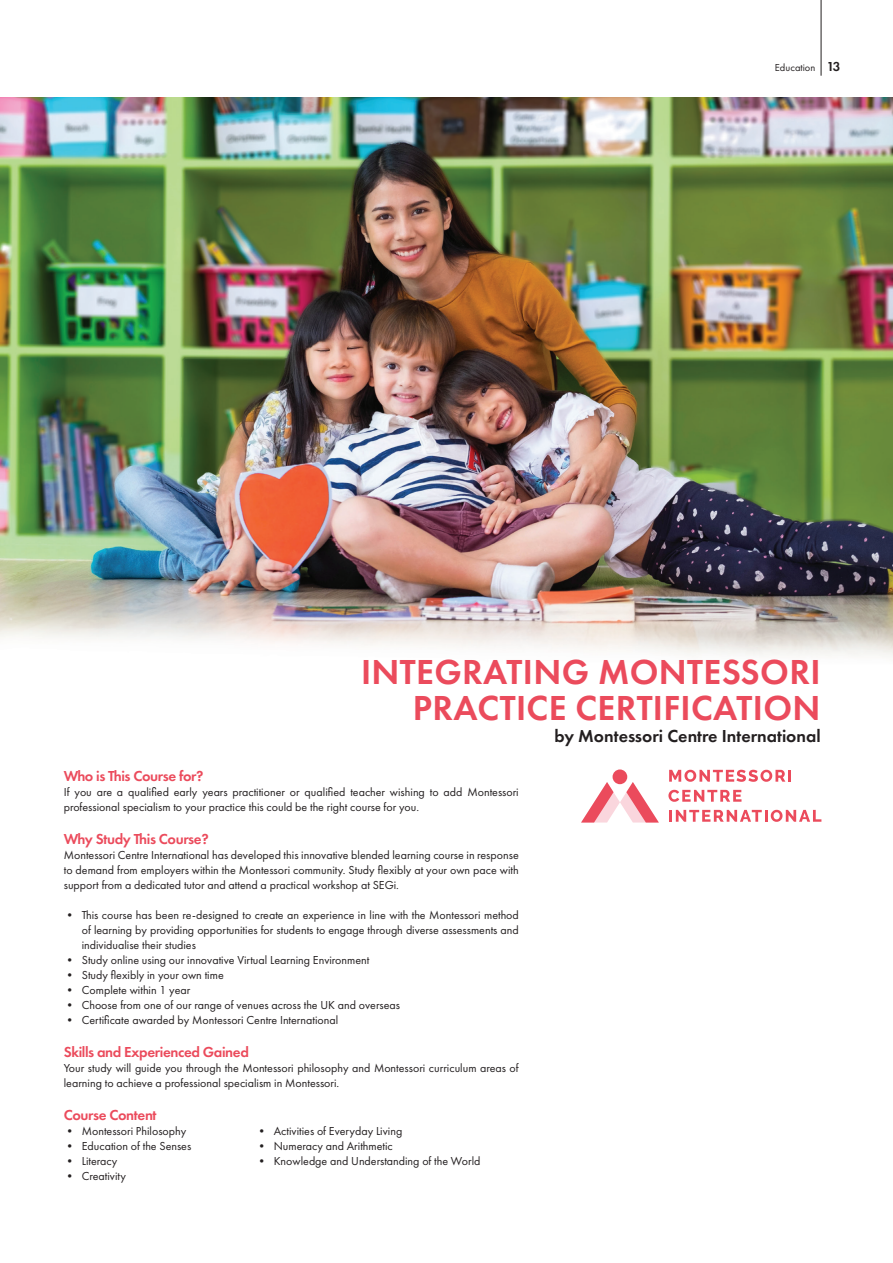
<style>
.page{position:relative;width:893px;height:1263px;background:#fff}
.page>*{position:absolute;margin:0;border:0;box-sizing:border-box;transform-origin:0 0}
.t1{font:600 36px "Futura PT";letter-spacing:.01em;color:#eb4b5c}
.t2{font:600 18px "Futura PT";color:#231f20}
.t3{font:600 15px "Futura PT";letter-spacing:-.025em;color:#eb4b5c}
.t4{font:12px/15px "Futura PT";color:#231f20}
.t5{font:10.5px "Futura PT";color:#231f20}
.s1{font-weight:600;font-size:13.5px}
.s2{font-weight:700}
</style>
<div class="page">
<hr style="left:821px;top:0;width:1px;height:76px;background:#231f20">
<img style="left:0;top:98px;width:893px;height:558px">
<div style="left:613px;top:769px;width:14px;height:15px;background:#eb4b5c;border-radius:50%"></div>
<svg style="left:581px;top:782px;width:78px;height:40px"></svg>
<svg style="left:669px;top:770px;width:122px;height:12px"></svg>
<svg style="left:668px;top:790px;width:73px;height:12px"></svg>
<svg style="left:669px;top:810px;width:152px;height:12px"></svg>
<p class="t5" style="left:775px;top:61px;width:67px">Education <span class="s1">13</span></p>
<p class="t1" style="left:361px;top:650px;width:461px">INTEGRATING MONTESSORI</p>
<p class="t1" style="left:413px;top:686px;width:409px">PRACTICE CERTIFICATION</p>
<p class="t2" style="left:554px;top:725px;width:268px">by Montessori Centre International</p>
<p class="t3" style="left:64px;top:766px;width:141px">Who is This Course for?</p>
<p class="t4" style="left:64px;top:784px;width:456px">If you are a qualified early years practitioner or qualified teacher wishing to add Montessori professional specialism to your practice this could be the right course for you.</p>
<p class="t3" style="left:64px;top:829px;width:146px">Why Study This Course?</p>
<p class="t4" style="left:64px;top:847px;width:457px;text-align:justify">Montessori Centre International has developed this innovative blended learning course in response to demand from employers within the Montessori community. Study flexibly at your own pace with support from a dedicated tutor and attend a practical workshop at SEGi.</p>
<p class="t4" style="left:82px;top:907px;width:438px;text-align:justify;text-indent:-18px"><span class="s2">•</span> This course has been re-designed to create an experience in line with the Montessori method of learning by providing opportunities for students to engage through diverse assessments and individualise their studies</p>
<p class="t4" style="left:64px;top:952px;width:307px"><span class="s2">•</span> Study online using our innovative Virtual Learning Environment</p>
<p class="t4" style="left:64px;top:967px;width:162px"><span class="s2">•</span> Study flexibly in your own time</p>
<p class="t4" style="left:64px;top:982px;width:128px"><span class="s2">•</span> Complete within 1 year</p>
<p class="t4" style="left:64px;top:997px;width:338px"><span class="s2">•</span> Choose from one of our range of venues across the UK and overseas</p>
<p class="t4" style="left:64px;top:1012px;width:276px"><span class="s2">•</span> Certificate awarded by Montessori Centre International</p>
<p class="t3" style="left:64px;top:1042px;width:187px">Skills and Experienced Gained</p>
<p class="t4" style="left:64px;top:1060px;width:456px">Your study will guide you through the Montessori philosophy and Montessori curriculum areas of learning to achieve a professional specialism in Montessori.</p>
<p class="t3" style="left:64px;top:1105px;width:94px">Course Content</p>
<p class="t4" style="left:64px;top:1123px;width:124px">• Montessori Philosophy</p>
<p class="t4" style="left:256px;top:1123px;width:148px">• Activities of Everyday Living</p>
<p class="t4" style="left:64px;top:1138px;width:129px">• Education of the Senses</p>
<p class="t4" style="left:256px;top:1138px;width:139px">• Numeracy and Arithmetic</p>
<p class="t4" style="left:64px;top:1153px;width:55px">• Literacy</p>
<p class="t4" style="left:256px;top:1153px;width:226px">• Knowledge and Understanding of the World</p>
<p class="t4" style="left:64px;top:1168px;width:64px">• Creativity</p>
</div>
